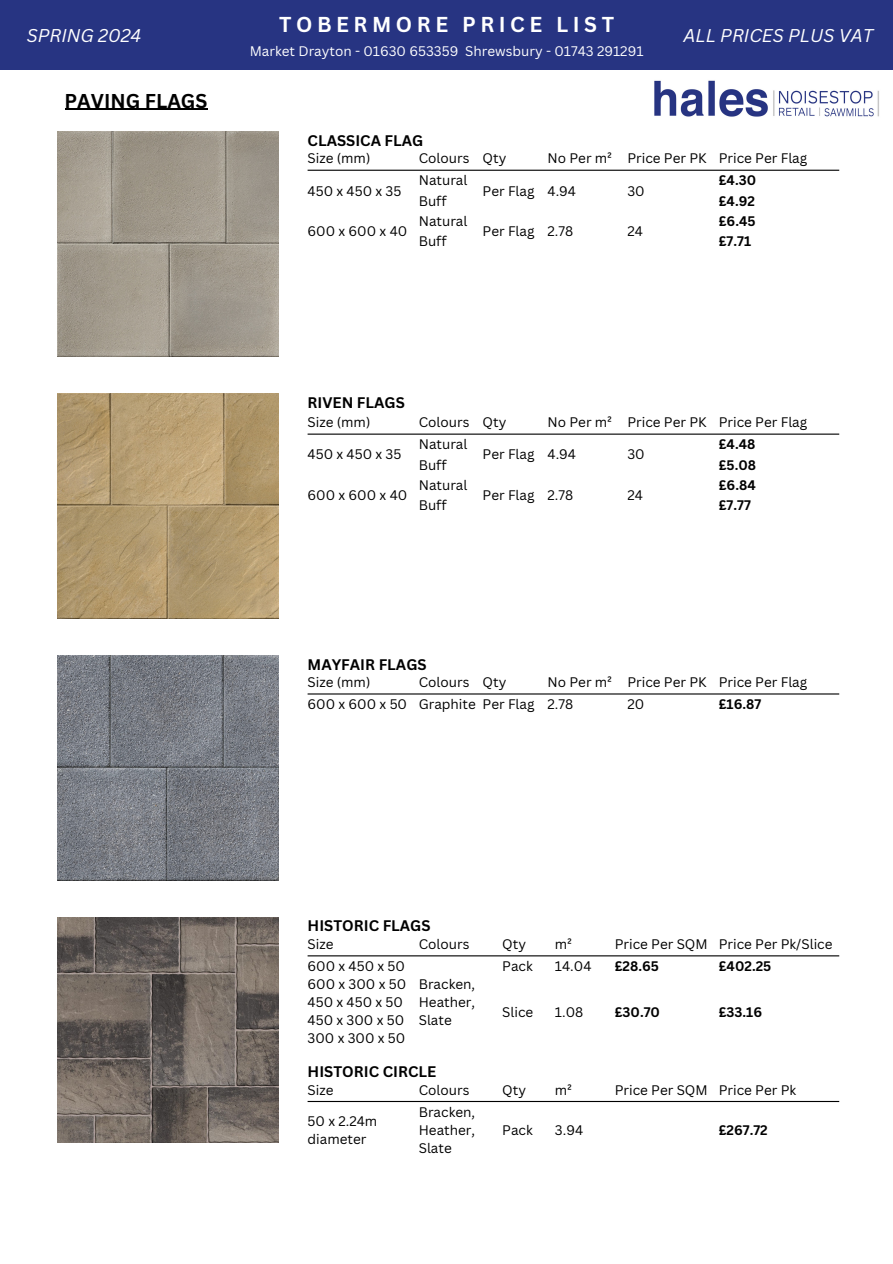
<style>
.page{position:relative;width:893px;height:1264px;background:#fff}
.page>*{position:absolute;margin:0;border:0;box-sizing:border-box;transform-origin:0 0}
.t1{font:700 21px "Canva Sans";letter-spacing:.215em;color:#fff}
.t2{font:700 19.5px "Canva Sans";color:#000}
.t3{font:italic 18px "Canva Sans";color:#fff}
.t4{font:700 15px "Canva Sans";color:#000}
.t5{font:13.5px/18px "Canva Sans";color:#000}
.t6{font:700 13.5px "Canva Sans";color:#000}
.t7{font:13.5px "Canva Sans";color:#fff}
</style>
<div class="page">
<img style="left:57px;top:132px;width:222px;height:225px">
<img style="left:57px;top:393px;width:222px;height:225px">
<hr style="left:65px;top:109px;width:142px;height:1px;background:#000">
<img style="left:57px;top:655px;width:222px;height:225px">
<img style="left:57px;top:917px;width:222px;height:225px">
<hr style="left:307px;top:170px;width:532px;height:1px;background:#000">
<hr style="left:307px;top:433px;width:532px;height:1px;background:#000">
<hr style="left:307px;top:693px;width:532px;height:1px;background:#000">
<hr style="left:307px;top:955px;width:532px;height:1px;background:#000">
<hr style="left:307px;top:1100px;width:532px;height:2px;background:#000">
<div style="left:0;top:0;width:892px;height:70px;background:#273482"></div>
<img style="left:654px;top:80px;width:225px;height:37px">
<p class="t3" style="left:27px;top:22px;width:116px">SPRING 2024</p>
<h2 class="t2" style="left:65px;top:87px;width:144px">PAVING FLAGS</h2>
<p class="t1" style="left:279px;top:10px;width:336px">TOBERMORE PRICE LIST</p>
<p class="t7" style="left:250px;top:41px;width:395px">Market Drayton - 01630 653359 Shrewsbury - 01743 291291</p>
<h1 class="t4" style="left:307px;top:130px;width:117px">CLASSICA FLAG</h1>
<p class="t3" style="left:683px;top:22px;width:191px">ALL PRICES PLUS VAT</p>
<p class="t5" style="left:307px;top:149px;width:64px">Size (mm)</p>
<p class="t5" style="left:418px;top:149px;width:52px">Colours</p>
<p class="t5" style="left:482px;top:149px;width:25px">Qty</p>
<p class="t5" style="left:547px;top:149px;width:66px">No Per m²</p>
<p class="t5" style="left:627px;top:149px;width:81px">Price Per PK</p>
<p class="t5" style="left:718px;top:149px;width:90px">Price Per Flag</p>
<p class="t5" style="left:307px;top:181px;width:95px">450 x 450 x 35</p>
<p class="t5" style="left:307px;top:222px;width:101px">600 x 600 x 40</p>
<h1 class="t5" style="left:418px;top:171px;width:50px">Natural</h1>
<p class="t6" style="left:718px;top:171px;width:39px">£4.30</p>
<p class="t5" style="left:482px;top:181px;width:53px">Per Flag</p>
<p class="t5" style="left:547px;top:181px;width:30px">4.94</p>
<h3 class="t5" style="left:627px;top:181px;width:19px">30</h3>
<p class="t5" style="left:418px;top:191px;width:29px">Buff</p>
<p class="t6" style="left:718px;top:191px;width:38px">£4.92</p>
<p class="t5" style="left:418px;top:212px;width:50px">Natural</p>
<p class="t6" style="left:718px;top:211px;width:38px">£6.45</p>
<p class="t5" style="left:482px;top:222px;width:53px">Per Flag</p>
<p class="t5" style="left:547px;top:222px;width:27px">2.78</p>
<p class="t5" style="left:627px;top:222px;width:17px">24</p>
<p class="t5" style="left:418px;top:232px;width:29px">Buff</p>
<p class="t6" style="left:718px;top:232px;width:34px">£7.71</p>
<h2 class="t4" style="left:307px;top:392px;width:99px">RIVEN FLAGS</h2>
<p class="t5" style="left:307px;top:413px;width:64px">Size (mm)</p>
<p class="t5" style="left:418px;top:413px;width:52px">Colours</p>
<p class="t5" style="left:482px;top:413px;width:25px">Qty</p>
<p class="t5" style="left:547px;top:413px;width:66px">No Per m²</p>
<h3 class="t5" style="left:627px;top:413px;width:81px">Price Per PK</h3>
<p class="t5" style="left:718px;top:413px;width:90px">Price Per Flag</p>
<p class="t5" style="left:307px;top:445px;width:95px">450 x 450 x 35</p>
<p class="t5" style="left:418px;top:435px;width:50px">Natural</p>
<p class="t6" style="left:718px;top:435px;width:38px">£4.48</p>
<p class="t5" style="left:482px;top:445px;width:53px">Per Flag</p>
<p class="t5" style="left:547px;top:445px;width:30px">4.94</p>
<p class="t5" style="left:627px;top:445px;width:19px">30</p>
<p class="t5" style="left:418px;top:455px;width:29px">Buff</p>
<p class="t6" style="left:718px;top:455px;width:39px">£5.08</p>
<p class="t5" style="left:307px;top:485px;width:101px">600 x 600 x 40</p>
<p class="t5" style="left:418px;top:475px;width:50px">Natural</p>
<p class="t6" style="left:718px;top:475px;width:39px">£6.84</p>
<p class="t5" style="left:482px;top:485px;width:53px">Per Flag</p>
<p class="t5" style="left:547px;top:485px;width:27px">2.78</p>
<p class="t5" style="left:627px;top:485px;width:17px">24</p>
<p class="t5" style="left:418px;top:496px;width:29px">Buff</p>
<p class="t6" style="left:718px;top:495px;width:34px">£7.77</p>
<p class="t4" style="left:307px;top:653px;width:120px">MAYFAIR FLAGS</p>
<p class="t5" style="left:307px;top:673px;width:64px">Size (mm)</p>
<p class="t5" style="left:418px;top:673px;width:52px">Colours</p>
<p class="t5" style="left:482px;top:673px;width:25px">Qty</p>
<p class="t5" style="left:547px;top:673px;width:66px">No Per m²</p>
<p class="t5" style="left:627px;top:673px;width:81px">Price Per PK</p>
<p class="t5" style="left:718px;top:673px;width:90px">Price Per Flag</p>
<h3 class="t5" style="left:307px;top:695px;width:101px">600 x 600 x 50</h3>
<p class="t5" style="left:418px;top:695px;width:59px">Graphite</p>
<p class="t5" style="left:482px;top:695px;width:53px">Per Flag</p>
<p class="t5" style="left:547px;top:695px;width:27px">2.78</p>
<p class="t5" style="left:627px;top:695px;width:18px">20</p>
<p class="t6" style="left:718px;top:694px;width:44px">£16.87</p>
<p class="t4" style="left:307px;top:915px;width:124px">HISTORIC FLAGS</p>
<p class="t5" style="left:307px;top:934px;width:27px">Size</p>
<p class="t5" style="left:418px;top:934px;width:52px">Colours</p>
<p class="t5" style="left:502px;top:934px;width:25px">Qty</p>
<p class="t5" style="left:555px;top:934px;width:18px">m²</p>
<p class="t5" style="left:614px;top:934px;width:95px">Price Per SQM</p>
<p class="t5" style="left:718px;top:934px;width:115px">Price Per Pk/Slice</p>
<p class="t5" style="left:307px;top:956px;width:100px">600 x 450 x 50<br>600 x 300 x 50<br>450 x 450 x 50<br>450 x 300 x 50<br>300 x 300 x 50</p>
<h3 class="t5" style="left:502px;top:956px;width:32px">Pack</h3>
<p class="t5" style="left:555px;top:956px;width:38px">14.04</p>
<p class="t6" style="left:614px;top:956px;width:46px">£28.65</p>
<p class="t6" style="left:718px;top:956px;width:54px">£402.25</p>
<p class="t5" style="left:502px;top:1002px;width:33px">Slice</p>
<p class="t5" style="left:555px;top:1002px;width:30px">1.08</p>
<p class="t6" style="left:614px;top:1002px;width:47px">£30.70</p>
<p class="t6" style="left:718px;top:1002px;width:45px">£33.16</p>
<p class="t5" style="left:418px;top:974px;width:58px;text-align:justify">Bracken, Heather, Slate</p>
<p class="t4" style="left:307px;top:1061px;width:130px">HISTORIC CIRCLE</p>
<p class="t5" style="left:307px;top:1080px;width:27px">Size</p>
<p class="t5" style="left:418px;top:1080px;width:52px">Colours</p>
<p class="t5" style="left:502px;top:1080px;width:25px">Qty</p>
<p class="t5" style="left:555px;top:1080px;width:18px">m²</p>
<p class="t5" style="left:614px;top:1080px;width:95px">Price Per SQM</p>
<p class="t5" style="left:718px;top:1080px;width:79px">Price Per Pk</p>
<p class="t5" style="left:307px;top:1111px;width:71px">50 x 2.24m diameter</p>
<p class="t5" style="left:418px;top:1102px;width:58px;text-align:justify">Bracken, Heather, Slate</p>
<h3 class="t5" style="left:502px;top:1120px;width:32px">Pack</h3>
<p class="t5" style="left:555px;top:1120px;width:30px">3.94</p>
<p class="t6" style="left:718px;top:1120px;width:51px">£267.72</p>
</div>
